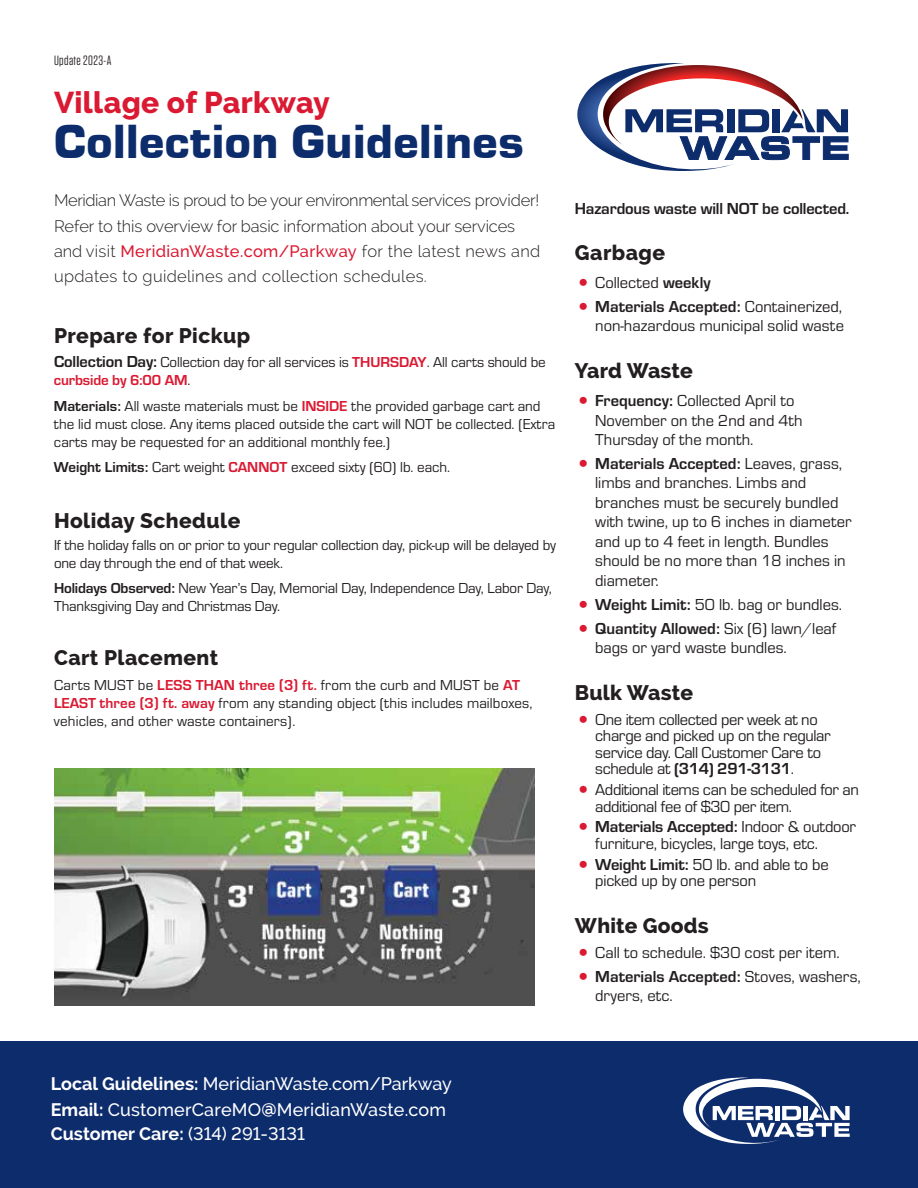
<style>
.page{position:relative;width:918px;height:1188px;background:#fff}
.page>*{position:absolute;margin:0;border:0;box-sizing:border-box;transform-origin:0 0}
.t1{font:900 49.5px "Eurostile";letter-spacing:.01em;color:#0d2c6c}
.t2{font:800 30px "Raleway";letter-spacing:.01em;color:#da1a32}
.t3{font:800 21px "Raleway";letter-spacing:.02em;color:#231f20}
.t4{font:500 18px/24.8px "Raleway";letter-spacing:.005em;color:#fff}
.t5{font:16.5px/19.5px "Eurostile";color:#231f20}
.t6{font:300 16.5px/25.5px "Raleway";letter-spacing:-.01em;color:#231f20}
.t7{font:16.5px/16.5px "Eurostile";letter-spacing:-.02em;color:#231f20}
.t8{font:700 16.5px "Eurostile";letter-spacing:-.01em;color:#231f20}
.t9{font:15px/18px "Eurostile";color:#231f20}
.t10{font:13.5px "Tungsten Rounded";letter-spacing:.03em;color:#231f20}
.s1{font-weight:500;color:#da1a32}
.s2{font-weight:700;font-size:16.5px}
.s3{font-weight:700;color:#da1a32}
.s4{font-weight:700}
.s5{font-family:"Eurostile Ext";font-weight:900;font-size:25.5px;color:#da1a32}
</style>
<div class="page">
<svg style="left:577px;top:63px;width:272px;height:108px"></svg>
<img style="left:54px;top:769px;width:480px;height:237px">
<div style="left:0;top:1041px;width:918px;height:147px;background:#0d2c6c"></div>
<svg style="left:683px;top:1078px;width:167px;height:66px"></svg>
<p class="t10" style="left:54px;top:53px;width:59px">Update 2023-A</p>
<h2 class="t2" style="left:54px;top:85px;width:277px">Village of Parkway</h2>
<h1 class="t1" style="left:54px;top:114px;width:471px">Collection Guidelines</h1>
<p class="t6" style="left:54px;top:187px;width:488px">Meridian Waste is proud to be your environmental services provider!<br>Refer to this overview for basic information about your services and visit <span class="s1">MeridianWaste.com/Parkway</span> for the latest news and updates to guidelines and collection schedules.</p>
<h3 class="t3" style="left:54px;top:324px;width:198px">Prepare for Pickup</h3>
<p class="t9" style="left:54px;top:354px;width:493px"><span class="s2">Collection Day:</span> Collection day for all services is <span class="s3">THURSDAY</span>. All carts should be <span class="s3">curbside by 6:00 AM</span>.</p>
<p class="t9" style="left:54px;top:397px;width:503px"><span class="s4">Materials:</span> All waste materials must be <span class="s3">INSIDE</span> the provided garbage cart and the lid must close. Any items placed outside the cart will NOT be collected. (Extra carts may be requested for an additional monthly fee.)</p>
<p class="t9" style="left:54px;top:459px;width:398px"><span class="s4">Weight Limits:</span> Cart weight <span class="s3">CANNOT</span> exceed sixty (60) lb. each.</p>
<h3 class="t3" style="left:54px;top:508px;width:188px">Holiday Schedule</h3>
<p class="t9" style="left:54px;top:536px;width:504px">If the holiday falls on or prior to your regular collection day, pick-up will be delayed by one day through the end of that week.</p>
<p class="t9" style="left:54px;top:580px;width:499px"><span class="s4">Holidays Observed:</span> New Year’s Day, Memorial Day, Independence Day, Labor Day,<br>Thanksgiving Day and Christmas Day.</p>
<h3 class="t3" style="left:54px;top:646px;width:166px">Cart Placement</h3>
<p class="t9" style="left:54px;top:676px;width:480px">Carts MUST be <span class="s3">LESS THAN three (3) ft.</span> from the curb and MUST be <span class="s3">AT<br>LEAST three (3) ft. away</span> from any standing object (this includes mailboxes, vehicles, and other waste containers).</p>
<p class="t8" style="left:575px;top:199px;width:276px">Hazardous waste will NOT be collected.</p>
<h3 class="t3" style="left:575px;top:241px;width:92px">Garbage</h3>
<p class="t5" style="left:575px;top:273px;width:137px"><span class="s5">•</span> Collected <span class="s4">weekly</span></p>
<p class="t5" style="left:575px;top:297px;width:270px;text-align:right"><span class="s5">•</span> <span class="s4">Materials Accepted:</span> Containerized, non-hazardous municipal solid waste</p>
<h3 class="t3" style="left:575px;top:359px;width:119px">Yard Waste</h3>
<p class="t5" style="left:595px;top:391px;width:209px;text-indent:-20px"><span class="s5">•</span> <span class="s4">Frequency:</span> Collected April to<br>November on the 2nd and 4th<br>Thursday of the month.</p>
<p class="t5" style="left:595px;top:454px;width:258px;text-indent:-20px"><span class="s5">•</span> <span class="s4">Materials Accepted:</span> Leaves, grass, limbs and branches. Limbs and branches must be securely bundled with twine, up to 6 inches in diameter and up to 4 feet in length. Bundles should be no more than 18 inches in diameter.</p>
<p class="t5" style="left:575px;top:595px;width:269px"><span class="s5">•</span> <span class="s4">Weight Limit:</span> 50 lb. bag or bundles.</p>
<p class="t5" style="left:595px;top:619px;width:243px;text-indent:-20px"><span class="s5">•</span> <span class="s4">Quantity Allowed:</span> Six (6) lawn/leaf bags or yard waste bundles.</p>
<h3 class="t3" style="left:575px;top:680px;width:120px">Bulk Waste</h3>
<p class="t7" style="left:595px;top:711px;width:237px;text-indent:-20px"><span class="s5">•</span> One item collected per week at no charge and picked up on the regular service day. Call Customer Care to schedule at <span class="s4">(314) 291-3131</span>.</p>
<p class="t7" style="left:595px;top:782px;width:265px;text-indent:-20px"><span class="s5">•</span> Additional items can be scheduled for an additional fee of $30 per item.</p>
<p class="t5" style="left:595px;top:819px;width:262px;line-height:16.5px;text-indent:-20px"><span class="s5">•</span> <span class="s4">Materials Accepted:</span> Indoor &amp; outdoor furniture, bicycles, large toys, etc.</p>
<p class="t5" style="left:595px;top:856px;width:235px;line-height:16.5px;text-indent:-20px"><span class="s5">•</span> <span class="s4">Weight Limit:</span> 50 lb. and able to be picked up by one person</p>
<h3 class="t3" style="left:575px;top:913px;width:135px">White Goods</h3>
<p class="t5" style="left:575px;top:943px;width:266px"><span class="s5">•</span> Call to schedule. $30 cost per item.</p>
<p class="t5" style="left:595px;top:967px;width:267px;text-indent:-20px"><span class="s5">•</span> <span class="s4">Materials Accepted:</span> Stoves, washers, dryers, etc.</p>
<p class="t4" style="left:51px;top:1072px;width:403px"><span class="s4">Local Guidelines:</span> MeridianWaste.com/Parkway<br><span class="s4">Email:</span> CustomerCareMO<span class="s4">@</span>MeridianWaste.com<br><span class="s4">Customer Care:</span> (314) 291-3131</p>
</div>
